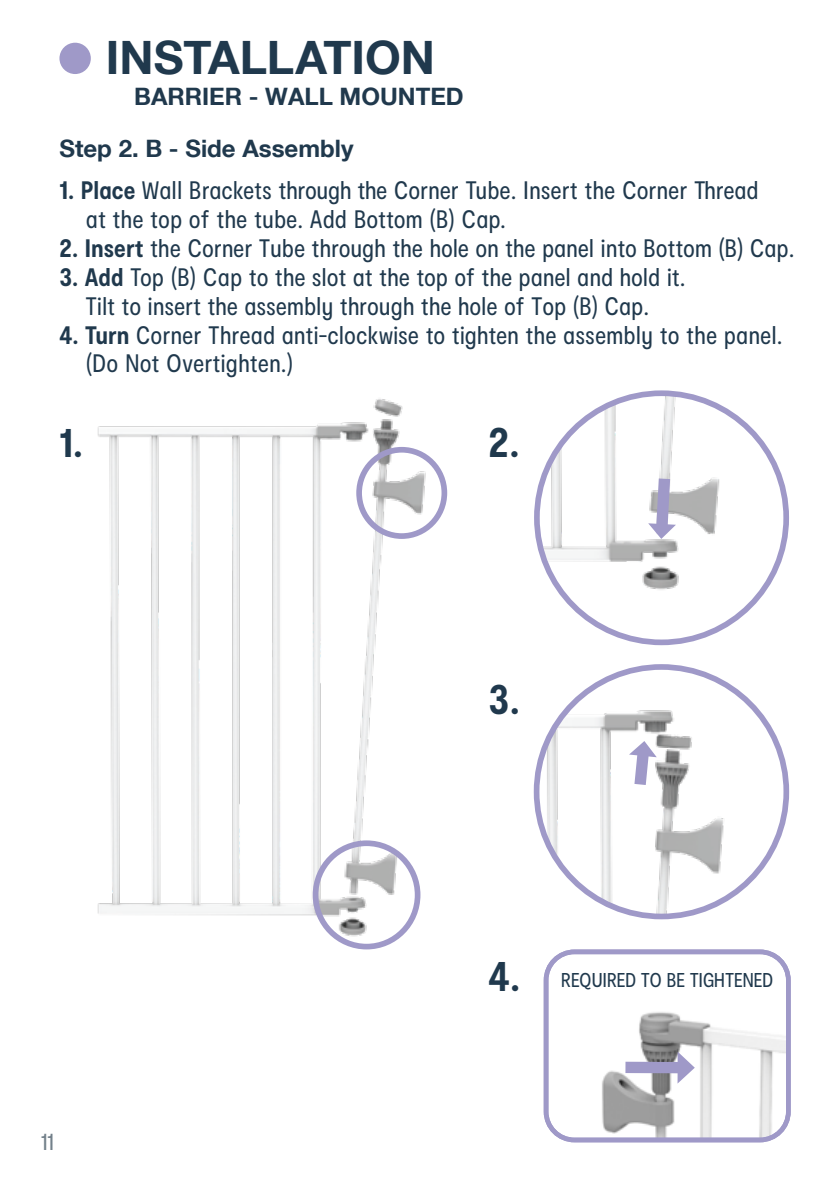
<style>
.page{position:relative;width:840px;height:1191px;background:#fff}
.page>*{position:absolute;margin:0;border:0;box-sizing:border-box;transform-origin:0 0}
.t1{font:700 46px "Helvetica Neue LT Com";color:#20394d}
.t2{font:700 condensed 39.4px "Anko Moderat";color:#20394d}
.t3{font:700 condensed 38px "Anko Moderat";color:#20394d}
.t4{font:condensed 24px/28.8px "Anko Moderat";letter-spacing:-.005em;color:#20394d}
.t5{font:700 24px "Helvetica Neue LT Com";color:#20394d}
.t6{font:condensed 22px "Anko Moderat";color:#72808a}
.t7{font:condensed 19px "Anko Moderat";letter-spacing:-.02em;color:#20394d}
.s1{font-weight:700}
</style>
<div class="page">
<img style="left:97px;top:399px;width:351px;height:551px">
<img style="left:549px;top:955px;width:238px;height:185px">
<div style="left:625px;top:1061px;width:58px;height:12px;background:#9f99c8"></div>
<svg style="left:677px;top:1051px;width:17px;height:32px"></svg>
<img style="left:536px;top:667px;width:250px;height:249px;border-radius:125px">
<svg style="left:627px;top:738px;width:29px;height:59px"></svg>
<div style="left:533px;top:664px;width:255px;height:255px;border:6px solid #9f99c8;border-radius:50%"></div>
<div style="left:59px;top:43px;width:32px;height:31px;background:#9f99c8;border-radius:50%"></div>
<div style="left:543px;top:949px;width:247px;height:193px;border:5px solid #9f99c8;border-radius:28px"></div>
<div style="left:356px;top:447px;width:91px;height:92px;border:6px solid #9f99c8;border-radius:50%"></div>
<img style="left:536px;top:393px;width:249px;height:249px;border-radius:125px">
<svg style="left:647px;top:467px;width:29px;height:74px"></svg>
<div style="left:533px;top:390px;width:255px;height:255px;border:6px solid #9f99c8;border-radius:50%"></div>
<div style="left:312px;top:840px;width:108px;height:109px;border:6px solid #9f99c8;border-radius:50%"></div>
<h1 class="t1" style="left:106px;top:29px;width:330px">INSTALLATION</h1>
<p class="t5" style="left:134px;top:81px;width:331px">BARRIER - WALL MOUNTED</p>
<p class="t5" style="left:59px;top:133px;width:295px">Step 2. B - Side Assembly</p>
<p class="t4" style="left:86px;top:176px;width:674px;text-indent:-26px"><span class="s1">1. Place</span> Wall Brackets through the Corner Tube. Insert the Corner Thread at the top of the tube. Add Bottom (B) Cap.</p>
<p class="t4" style="left:59px;top:234px;width:736px"><span class="s1">2. Insert</span> the Corner Tube through the hole on the panel into Bottom (B) Cap.</p>
<p class="t4" style="left:60px;top:263px;width:627px;text-align:center"><span class="s1">3. Add</span> Top (B) Cap to the slot at the top of the panel and hold it.<br>Tilt to insert the assembly through the hole of Top (B) Cap.</p>
<p class="t4" style="left:86px;top:320px;width:697px;text-indent:-26px"><span class="s1">4. Turn</span> Corner Thread anti-clockwise to tighten the assembly to the panel. (Do Not Overtighten.)</p>
<h3 class="t3" style="left:59px;top:418px;width:25px">1.</h3>
<p class="t6" style="left:41px;top:1127px;width:14px">11</p>
<h2 class="t2" style="left:488px;top:417px;width:33px">2.</h2>
<h2 class="t2" style="left:488px;top:673px;width:33px">3.</h2>
<h2 class="t2" style="left:488px;top:950px;width:33px">4.</h2>
<p class="t7" style="left:560px;top:967px;width:214px">REQUIRED TO BE TIGHTENED</p>
</div>
